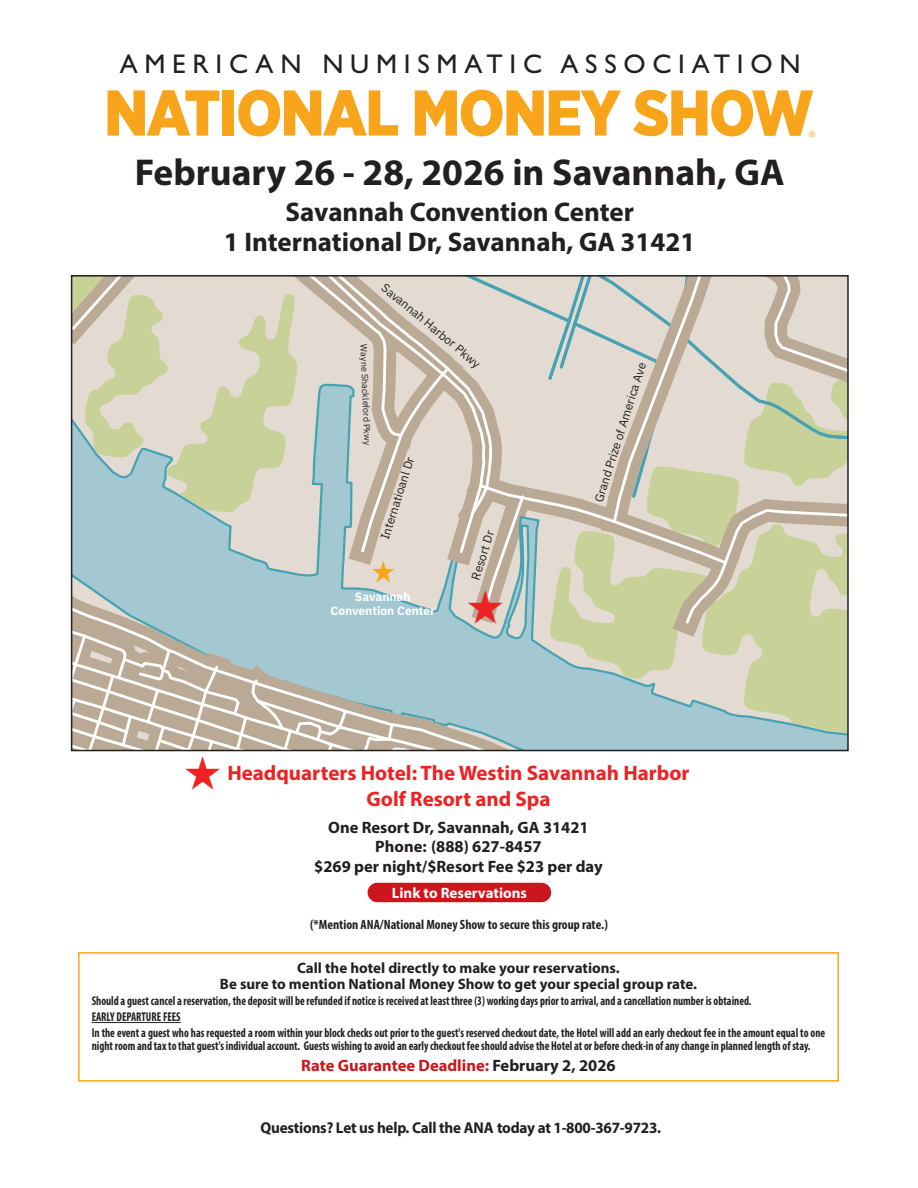
<style>
.page{position:relative;width:918px;height:1188px;background:#fff}
.page>*{position:absolute;margin:0;border:0;box-sizing:border-box;transform-origin:0 0}
.t1{font:900 64.5px "Gotham Narrow";letter-spacing:-.025em;color:#f9a51b}
.t2{font:700 37.5px "Myriad Pro";color:#231f20}
.t3{font:700 27px/30px "Myriad Pro";color:#231f20;text-align:center}
.t4{font:27px "Gill Sans";letter-spacing:.25em;color:#231f20}
.t5{font:700 21px/26.4px "Myriad Pro";color:#ee2123;text-align:center}
.t6{font:700 16.5px/19.5px "Myriad Pro";color:#231f20;text-align:center}
.t7{font:700 16.5px "Myriad Pro";color:#cd151d}
.t8{font:700 15.75px "Myriad Pro";letter-spacing:-.015em;color:#231f20;scale:.96 1}
.t9{font:700 15px/15.8px "Myriad Pro";color:#231f20;text-align:center}
.t10{font:700 15px "Myriad Pro";color:#fff}
.t11{font:700 condensed 13.5px "Myriad Pro";color:#231f20}
.t12{font:700 condensed 12.75px/16px "Myriad Pro";color:#231f20;scale:.88 1}
.t13{font:12px "IBM Plex Sans";color:#231f20}
.t14{font:700 12px/14.4px "IBM Plex Sans";color:#fff;text-align:center}
.t15{font:9px "IBM Plex Sans";color:#231f20}
.t16{font:8.25px "Gill Sans";color:#f9a51b}
.s1{color:#231f20}
</style>
<div class="page">
<div style="left:78px;top:952px;width:761px;height:130px;border:2px solid #f9a51b"></div>
<hr style="left:92px;top:1022px;width:89px;height:1px;background:#231f20">
<div style="left:368px;top:883px;width:183px;height:19px;background:#cd151d;border-radius:10px"></div>
<svg style="left:72px;top:276px;width:776px;height:476px;background:#c6ccbd"></svg>
<h3 class="t4" style="left:120px;top:48px;width:682px">AMERICAN NUMISMATIC ASSOCIATION</h3>
<h1 class="t1" style="left:104px;top:90px;width:711px">NATIONAL MONEY SHOW</h1>
<p class="t16" style="left:809px;top:129px;width:8px">®</p>
<h2 class="t2" style="left:135px;top:159px;width:651px">February 26 - 28, 2026 in Savannah, GA</h2>
<h3 class="t3" style="left:224px;top:199px;width:473px">Savannah Convention Center<br>1 International Dr, Savannah, GA 31421</h3>
<p class="t15" style="left:367px;top:344px;width:103px;rotate:88deg">Wayne Shackleford Pkwy</p>
<p class="t13" style="left:387px;top:282px;width:126px;rotate:40deg">Savannah Harbor Pkwy</p>
<p class="t13" style="left:380px;top:537px;width:87px;rotate:-72deg">Internatioanl Dr</p>
<p class="t13" style="left:471px;top:578px;width:52px;rotate:-72deg">Resort Dr</p>
<p class="t14" style="left:331px;top:590px;width:106px">Savannah<br>Convention Center</p>
<p class="t13" style="left:593px;top:500px;width:147px;rotate:-72deg">Grand Prize of America Ave</p>
<h3 class="t5" style="left:227px;top:761px;width:464px">Headquarters Hotel: The Westin Savannah Harbor<br>Golf Resort and Spa</h3>
<p class="t6" style="left:314px;top:819px;width:290px">One Resort Dr, Savannah, GA 31421<br>Phone: (888) 627-8457<br>$269 per night/$Resort Fee $23 per day</p>
<p class="t10" style="left:392px;top:887px;width:137px">Link to Reservations</p>
<p class="t11" style="left:310px;top:920px;width:299px">(*Mention ANA/National Money Show to secure this group rate.)</p>
<p class="t9" style="left:220px;top:962px;width:479px">Call the hotel directly to make your reservations.<br>Be sure to mention National Money Show to get your special group rate.</p>
<p class="t12" style="left:92px;top:994px;width:835px">Should a guest cancel a reservation, the deposit will be refunded if notice is received at least three (3) working days prior to arrival, and a cancellation number is obtained.<br>EARLY DEPARTURE FEES<br>In the event a guest who has requested a room within your block checks out prior to the guest's reserved checkout date, the Hotel will add an early checkout fee in the amount equal to one</p>
<p class="t12" style="left:92px;top:1039px;width:818px">night room and tax to that guest's individual account. Guests wishing to avoid an early checkout fee should advise the Hotel at or before check-in of any change in planned length of stay.</p>
<p class="t7" style="left:301px;top:1060px;width:316px">Rate Guarantee Deadline: <span class="s1">February 2, 2026</span></p>
<p class="t8" style="left:261px;top:1121px;width:419px">Questions? Let us help. Call the ANA today at 1-800-367-9723.</p>
</div>
